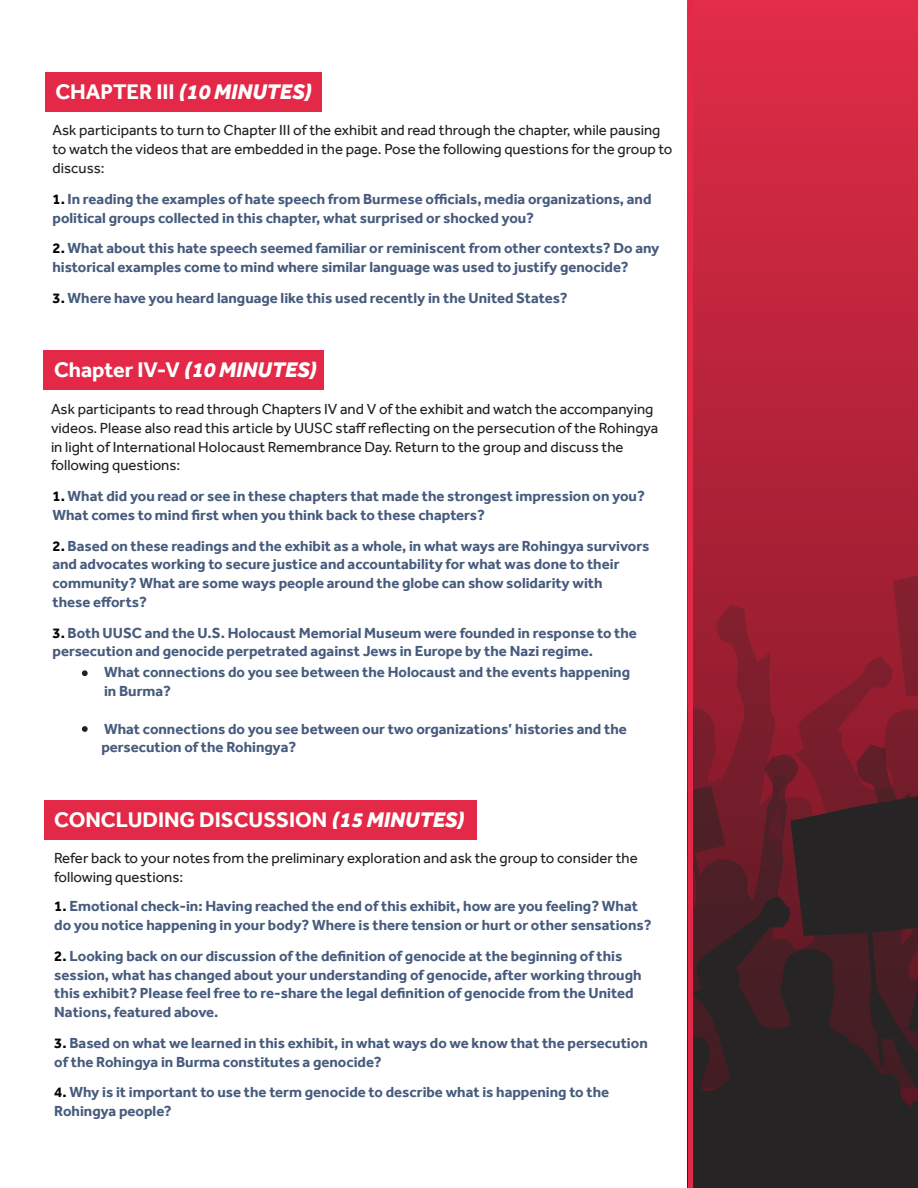
<style>
.page{position:relative;width:918px;height:1188px;background:#fff}
.page>*{position:absolute;margin:0;border:0;box-sizing:border-box;transform-origin:0 0}
.t1{font:700 21.75px "Effra";color:#fff}
.t2{font:italic 800 21.75px "Effra";color:#fff}
.t3{font:700 15px/18.8px "Effra";color:#465b7d}
.t4{font:15px/18.8px "Effra";color:#231f20}
.s1{font-weight:700;font-style:normal}
.s2{color:#040503}
.s3{font-weight:800;font-style:italic}
</style>
<div class="page">
<svg style="left:693px;top:0;width:225px;height:535px;background:#c5263e"></svg>
<svg style="left:693px;top:535px;width:225px;height:140px;background:#9d1f32"></svg>
<div style="left:693px;top:1088px;width:225px;height:100px;background:#272425"></div>
<svg style="left:693px;top:675px;width:225px;height:413px;background:#4f1f27"></svg>
<div style="left:688px;top:0;width:5px;height:1188px;background:#e42847"></div>
<div style="left:45px;top:72px;width:276px;height:39px;background:#e42847"></div>
<svg style="left:82px;top:670px;width:6px;height:6px"></svg>
<svg style="left:82px;top:726px;width:6px;height:6px"></svg>
<div style="left:44px;top:350px;width:280px;height:40px;background:#e42847"></div>
<div style="left:44px;top:800px;width:433px;height:39px;background:#e42847"></div>
<p class="t2" style="left:56px;top:78px;width:257px"><span class="s1">CHAPTER III</span> (10 MINUTES)</p>
<p class="t4" style="left:52px;top:121px;width:622px">Ask participants to turn to Chapter III of the exhibit and read through the chapter, while pausing to watch the videos that are embedded in the page. Pose the following questions for the group to discuss:</p>
<p class="t3" style="left:52px;top:189px;width:601px"><span class="s2">1.</span> In reading the examples of hate speech from Burmese officials, media organizations, and political groups collected in this chapter, what surprised or shocked you?</p>
<p class="t3" style="left:52px;top:239px;width:609px"><span class="s2">2.</span> What about this hate speech seemed familiar or reminiscent from other contexts? Do any historical examples come to mind where similar language was used to justify genocide?</p>
<p class="t3" style="left:52px;top:288px;width:517px"><span class="s2">3.</span> Where have you heard language like this used recently in the United States?</p>
<p class="t1" style="left:54px;top:357px;width:264px">Chapter IV-V <span class="s3">(10 MINUTES)</span></p>
<p class="t4" style="left:51px;top:400px;width:609px">Ask participants to read through Chapters IV and V of the exhibit and watch the accompanying videos. Please also read this article by UUSC staff reflecting on the persecution of the Rohingya in light of International Holocaust Remembrance Day. Return to the group and discuss the following questions:</p>
<p class="t3" style="left:52px;top:487px;width:594px"><span class="s2">1.</span> What did you read or see in these chapters that made the strongest impression on you?<br>What comes to mind first when you think back to these chapters?</p>
<p class="t3" style="left:52px;top:536px;width:598px"><span class="s2">2.</span> Based on these readings and the exhibit as a whole, in what ways are Rohingya survivors and advocates working to secure justice and accountability for what was done to their community? What are some ways people around the globe can show solidarity with</p>
<p class="t3" style="left:52px;top:592px;width:96px">these efforts?</p>
<p class="t3" style="left:52px;top:623px;width:586px"><span class="s2">3.</span> Both UUSC and the U.S. Holocaust Memorial Museum were founded in response to the persecution and genocide perpetrated against Jews in Europe by the Nazi regime.</p>
<p class="t3" style="left:104px;top:663px;width:528px">What connections do you see between the Holocaust and the events happening</p>
<p class="t3" style="left:104px;top:682px;width:69px">in Burma?</p>
<p class="t3" style="left:104px;top:719px;width:524px">What connections do you see between our two organizations’ histories and the</p>
<p class="t3" style="left:101px;top:738px;width:196px">persecution of the Rohingya?</p>
<p class="t1" style="left:54px;top:807px;width:411px">CONCLUDING DISCUSSION <span class="s3">(15 MINUTES)</span></p>
<p class="t4" style="left:54px;top:848px;width:585px">Refer back to your notes from the preliminary exploration and ask the group to consider the following questions:</p>
<p class="t3" style="left:54px;top:897px;width:599px"><span class="s2">1.</span> Emotional check-in: Having reached the end of this exhibit, how are you feeling? What do you notice happening in your body? Where is there tension or hurt or other sensations?</p>
<p class="t3" style="left:54px;top:946px;width:589px"><span class="s2">2.</span> Looking back on our discussion of the definition of genocide at the beginning of this session, what has changed about your understanding of genocide, after working through this exhibit? Please feel free to re-share the legal definition of genocide from the United Nations, featured above.</p>
<p class="t3" style="left:54px;top:1033px;width:595px"><span class="s2">3.</span> Based on what we learned in this exhibit, in what ways do we know that the persecution of the Rohingya in Burma constitutes a genocide?</p>
<p class="t3" style="left:54px;top:1083px;width:556px"><span class="s2">4.</span> Why is it important to use the term genocide to describe what is happening to the<br>Rohingya people?</p>
</div>
